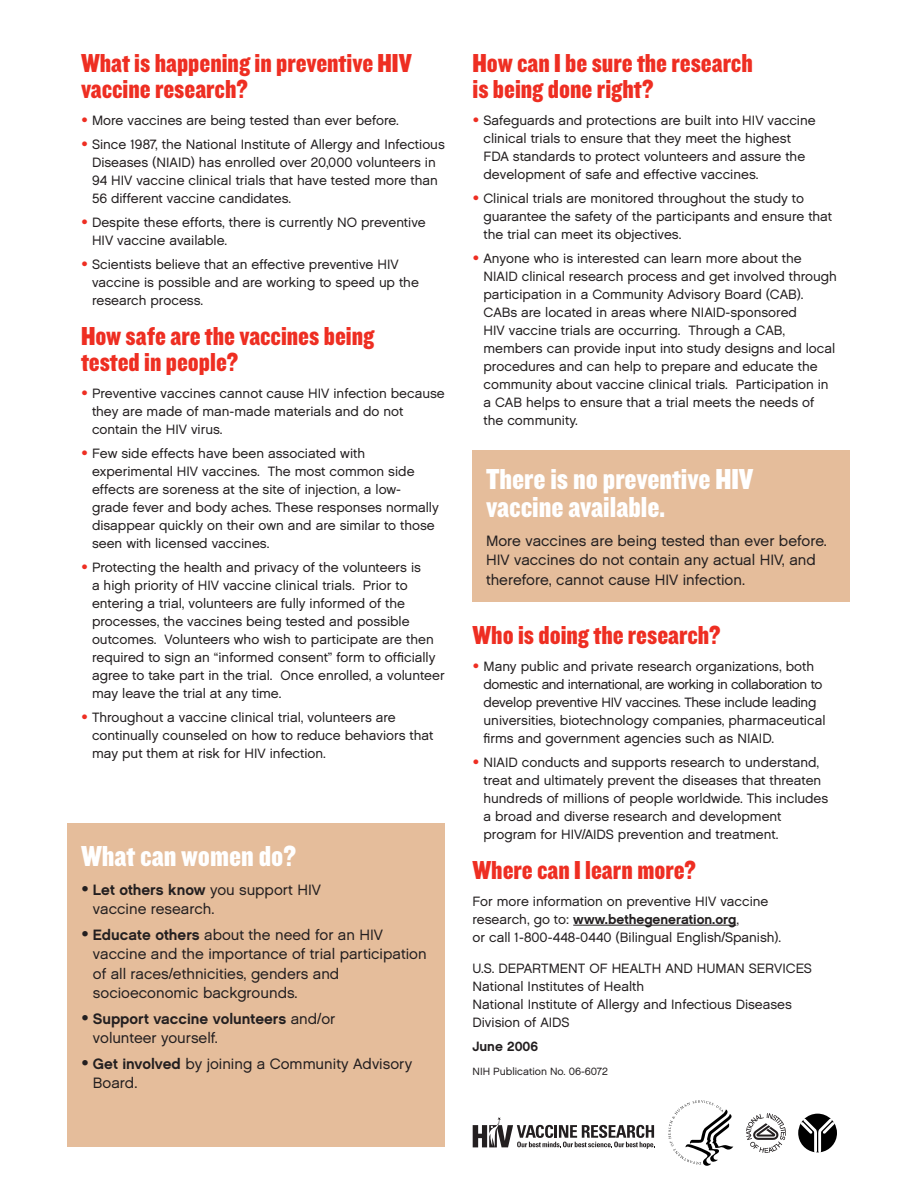
<style>
.page{position:relative;width:918px;height:1188px;background:#fff}
.page>*{position:absolute;margin:0;border:0;box-sizing:border-box;transform-origin:0 0}
.t1{font:30px/28.5px "Knockout HTF70 Full Welterwt";color:#fff}
.t2{font:27px/25.5px "Knockout HTF70 Full Welterwt";color:#ee2e22}
.t3{font:25.5px "Chalet London Nineteen Sixty";color:#231f20}
.t4{font:22.5px "Chalet London Nineteen Sixty";color:#ee2e22}
.t5{font:15px/19.5px "Chalet London Nineteen Sixty";color:#231f20}
.t6{font:15px/19.5px "Chalet New York Nineteen Sixty";color:#231f20}
.t7{font:13.5px/18px "Chalet London Nineteen Sixty";color:#231f20}
.t8{font:13.5px "Chalet New York Nineteen Sixty";color:#231f20}
.t9{font:10.5px "Chalet London Nineteen Sixty";color:#231f20}
.s1{font-family:"Chalet New York Nineteen Sixty"}
.s2{font-family:"Chalet London Nineteen Sixty"}
</style>
<div class="page">
<hr style="left:573px;top:925px;width:163px;height:1px;background:#231f20">
<div style="left:68px;top:824px;width:378px;height:324px;background:#e5bd9b"></div>
<div style="left:472px;top:450px;width:378px;height:152px;background:#e5bd9b"></div>
<svg style="left:798px;top:1114px;width:39px;height:38px"></svg>
<svg style="left:473px;top:1117px;width:182px;height:32px"></svg>
<svg style="left:668px;top:1100px;width:65px;height:66px"></svg>
<img style="left:746px;top:1114px;width:39px;height:38px">
<h2 class="t2" style="left:81px;top:52px;width:332px">What is happening in preventive HIV vaccine research?</h2>
<p class="t4" style="left:81px;top:111px;width:9px">•</p>
<p class="t7" style="left:92px;top:112px;width:308px">More vaccines are being tested than ever before.</p>
<p class="t4" style="left:81px;top:135px;width:9px">•</p>
<p class="t7" style="left:92px;top:136px;width:354px">Since 1987, the National Institute of Allergy and Infectious Diseases (NIAID) has enrolled over 20,000 volunteers in 94 HIV vaccine clinical trials that have tested more than 56 different vaccine candidates.</p>
<p class="t4" style="left:81px;top:213px;width:9px">•</p>
<p class="t7" style="left:92px;top:214px;width:335px">Despite these efforts, there is currently NO preventive<br>HIV vaccine available.</p>
<p class="t4" style="left:81px;top:255px;width:9px">•</p>
<p class="t7" style="left:92px;top:256px;width:328px">Scientists believe that an effective preventive HIV vaccine is possible and are working to speed up the research process.</p>
<h2 class="t2" style="left:81px;top:325px;width:295px">How safe are the vaccines being tested in people?</h2>
<p class="t4" style="left:81px;top:384px;width:9px">•</p>
<p class="t7" style="left:92px;top:385px;width:354px">Preventive vaccines cannot cause HIV infection because they are made of man-made materials and do not contain the HIV virus.</p>
<p class="t4" style="left:81px;top:444px;width:9px">•</p>
<p class="t7" style="left:92px;top:445px;width:348px">Few side effects have been associated with experimental HIV vaccines. The most common side effects are soreness at the site of injection, a low&shy;grade fever and body aches. These responses normally disappear quickly on their own and are similar to those seen with licensed vaccines.</p>
<p class="t4" style="left:81px;top:558px;width:9px">•</p>
<p class="t7" style="left:92px;top:559px;width:354px">Protecting the health and privacy of the volunteers is<br>a high priority of HIV vaccine clinical trials. Prior to entering a trial, volunteers are fully informed of the processes, the vaccines being tested and possible outcomes. Volunteers who wish to participate are then required to sign an “informed consent” form to officially agree to take part in the trial. Once enrolled, a volunteer may leave the trial at any time.</p>
<p class="t4" style="left:81px;top:708px;width:9px">•</p>
<p class="t7" style="left:92px;top:709px;width:343px">Throughout a vaccine clinical trial, volunteers are continually counseled on how to reduce behaviors that may put them at risk for HIV infection.</p>
<h2 class="t1" style="left:81px;top:844px;width:217px">What can women do?</h2>
<p class="t3" style="left:81px;top:879px;width:9px">•</p>
<p class="t5" style="left:93px;top:881px;width:230px"><span class="s1">Let others know</span> you support HIV vaccine research.</p>
<p class="t3" style="left:81px;top:924px;width:9px">•</p>
<p class="t5" style="left:93px;top:926px;width:335px"><span class="s1">Educate others</span> about the need for an HIV vaccine and the importance of trial participation of all races/ethnicities, genders and socioeconomic backgrounds.</p>
<p class="t3" style="left:81px;top:1008px;width:9px">•</p>
<p class="t6" style="left:93px;top:1010px;width:244px">Support vaccine volunteers <span class="s2">and/or volunteer yourself.</span></p>
<p class="t3" style="left:81px;top:1053px;width:9px">•</p>
<p class="t5" style="left:93px;top:1055px;width:321px"><span class="s1">Get involved</span> by joining a Community Advisory<br>Board.</p>
<h2 class="t2" style="left:472px;top:52px;width:282px">How can I be sure the research is being done right?</h2>
<p class="t4" style="left:472px;top:111px;width:9px">•</p>
<p class="t7" style="left:484px;top:112px;width:334px">Safeguards and protections are built into HIV vaccine clinical trials to ensure that they meet the highest FDA standards to protect volunteers and assure the development of safe and effective vaccines.</p>
<p class="t4" style="left:472px;top:189px;width:9px">•</p>
<p class="t7" style="left:484px;top:190px;width:350px">Clinical trials are monitored throughout the study to guarantee the safety of the participants and ensure that the trial can meet its objectives.</p>
<p class="t4" style="left:472px;top:249px;width:9px">•</p>
<p class="t7" style="left:484px;top:250px;width:355px">Anyone who is interested can learn more about the NIAID clinical research process and get involved through participation in a Community Advisory Board (CAB).<br>CABs are located in areas where NIAID-sponsored<br>HIV vaccine trials are occurring. Through a CAB, members can provide input into study designs and local procedures and can help to prepare and educate the community about vaccine clinical trials. Participation in a CAB helps to ensure that a trial meets the needs of the community.</p>
<h2 class="t1" style="left:486px;top:467px;width:269px">There is no preventive HIV vaccine available.</h2>
<p class="t5" style="left:486px;top:532px;width:342px">More vaccines are being tested than ever before.<br>HIV vaccines do not contain any actual HIV, and therefore, cannot cause HIV infection.</p>
<h2 class="t2" style="left:472px;top:624px;width:250px">Who is doing the research?</h2>
<p class="t4" style="left:472px;top:657px;width:9px">•</p>
<p class="t7" style="left:484px;top:658px;width:344px">Many public and private research organizations, both domestic and international, are working in collaboration to develop preventive HIV vaccines. These include leading universities, biotechnology companies, pharmaceutical firms and government agencies such as NIAID.</p>
<p class="t4" style="left:472px;top:753px;width:9px">•</p>
<p class="t7" style="left:484px;top:754px;width:346px">NIAID conducts and supports research to understand, treat and ultimately prevent the diseases that threaten hundreds of millions of people worldwide. This includes a broad and diverse research and development program for HIV/AIDS prevention and treatment.</p>
<h2 class="t2" style="left:472px;top:859px;width:225px">Where can I learn more?</h2>
<p class="t7" style="left:472px;top:894px;width:297px">For more information on preventive HIV vaccine research, go to: <span class="s1">www.bethegeneration.org</span>,</p>
<p class="t7" style="left:472px;top:930px;width:310px">or call 1-800-448-0440 (Bilingual English/Spanish).</p>
<p class="t7" style="left:472px;top:961px;width:341px">U.S. DEPARTMENT OF HEALTH AND HUMAN SERVICES National Institutes of Health<br>National Institute of Allergy and Infectious Diseases Division of AIDS</p>
<p class="t8" style="left:472px;top:1041px;width:67px">June 2006</p>
<p class="t9" style="left:472px;top:1067px;width:137px">NIH Publication No. 06-6072</p>
</div>
